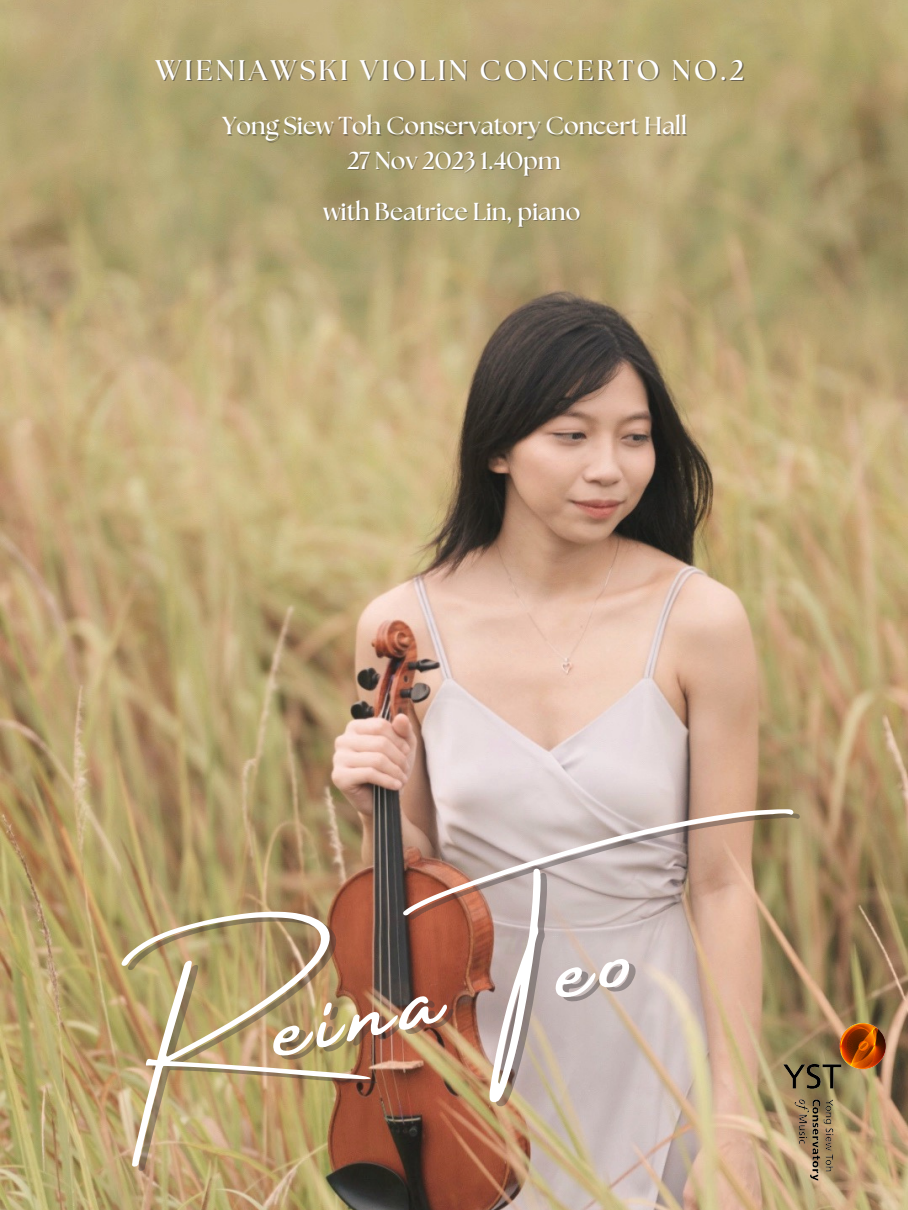
<style>
.page{position:relative;width:908px;height:1210px;background:#fff}
.page>*{position:absolute;margin:0;border:0;box-sizing:border-box;transform-origin:0 0}
.t1{font:122.85px "Amsterdam Four";color:#fff}
.t2{font:700 28.35px "The Seasons";letter-spacing:.11em;color:#fff}
.t3{font:700 24.5px "The Seasons";color:#fff}
</style>
<div class="page">
<img style="left:0;top:0;width:907px;height:1210px">
<img style="left:780px;top:1021px;width:107px;height:161px">
<p class="t2" style="left:155px;top:57px;width:590px">WIENIAWSKI VIOLIN CONCERTO NO.2</p>
<p class="t3" style="left:222px;top:115px;width:466px">Yong Siew Toh Conservatory Concert Hall</p>
<p class="t3" style="left:347px;top:149px;width:215px">27 Nov 2023 1.40pm</p>
<p class="t3" style="left:323px;top:200px;width:258px">with Beatrice Lin, piano</p>
<p class="t1" style="left:118px;top:988px;width:508px;rotate:-12deg">Reina Teo</p>
</div>
